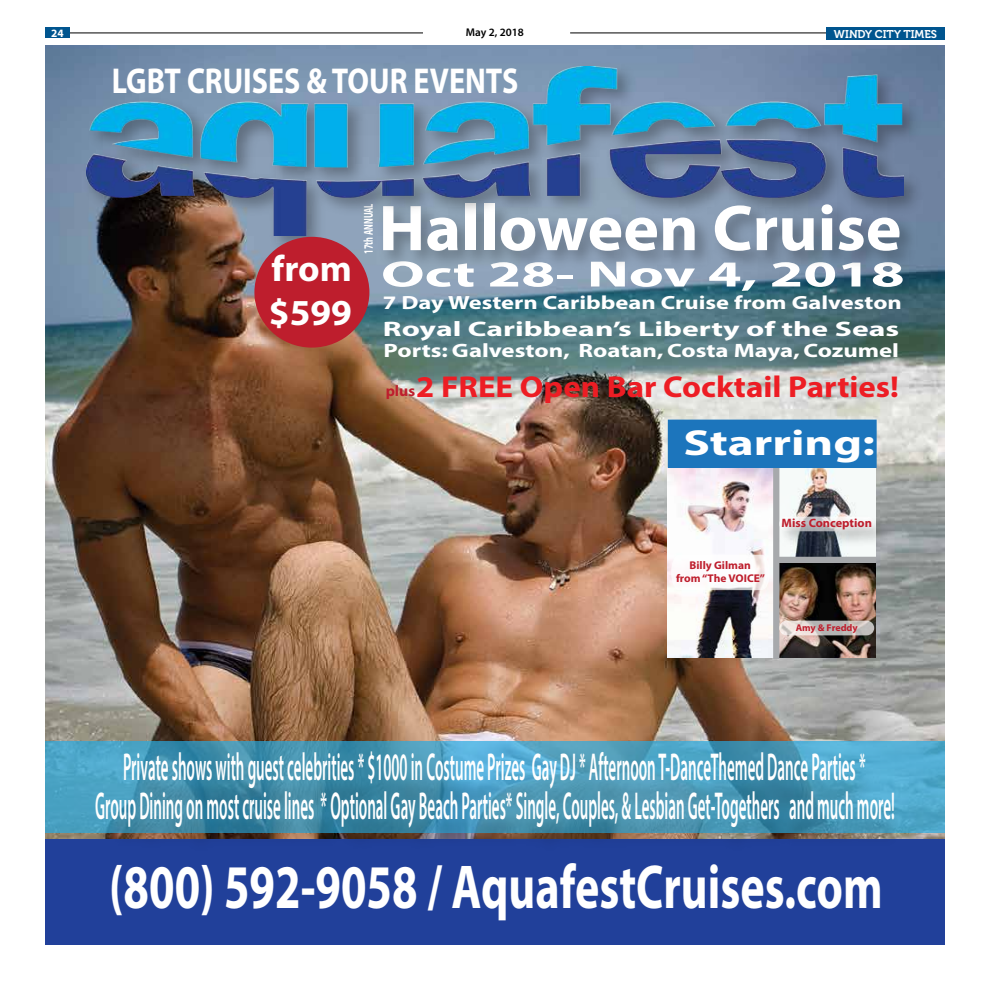
<style>
.page{position:relative;width:990px;height:990px;background:#fff}
.page>*{position:absolute;margin:0;border:0;box-sizing:border-box;transform-origin:0 0}
.t1{font:700 65.25px "Myriad Pro";color:#fff;scale:1.04 1}
.t2{font:700 62.38px "Myriad Pro";color:#fff;scale:.74 1}
.t3{font:600 39px/38.9px "Myriad Pro";color:#fff;text-align:center;scale:.39 1}
.t4{font:700 36.75px "Myriad Pro";color:#fff;scale:1.65 1}
.t5{font:700 36.75px/44.1px "Myriad Pro";color:#fff}
.t6{font:700 36.25px "Myriad Pro";color:#fff;scale:1.36 1}
.t7{font:700 36.12px "Myriad Pro";color:#fff;scale:.83 1}
.t8{font:700 30.25px "Myriad Pro";color:#ed1d24;scale:1.09 1}
.t9{font:700 21px "Myriad Pro";color:#fff;scale:1.5 1}
.t10{font:700 19.38px "Myriad";color:#fff;scale:1.28 1}
.t11{font:700 19.12px "Myriad Pro";color:#fff;scale:1.28 1}
.t12{font:700 12.88px "Myriad";color:#fff;scale:.64 1}
.t13{font:700 12.12px "Myriad Pro";color:#be1e2d}
.t14{font:700 11.25px/13.5px "Myriad Pro";color:#be1e2d;text-align:center}
.t15{font:11.25px "Museo 700";color:#fff}
.t16{font:600 11.25px "Myriad Pro";color:#000}
.t17{font:700 11.25px "Myriad Pro";color:#fff}
.t18{font:700 9.75px "Myriad Pro";letter-spacing:-.005em;color:#be1e2d}
.s1{font-size:15.25px;color:#be1e2d}
</style>
<div class="page">
<hr style="left:570px;top:33px;width:374px;height:1px;background:#000">
<hr style="left:65px;top:33px;width:358px;height:1px;background:#000">
<div style="left:45px;top:27px;width:25px;height:11px;background:#00558f"></div>
<div style="left:826px;top:27px;width:119px;height:13px;background:#00558f"></div>
<img style="left:45px;top:45px;width:900px;height:795px">
<div style="left:45px;top:840px;width:900px;height:105px;background:#21409a"></div>
<img style="left:370px;top:259px;width:555px;height:31px">
<img style="left:78px;top:58px;width:849px;height:201px">
<img style="left:87px;top:66px;width:816px;height:169px">
<img style="left:668px;top:468px;width:105px;height:190px">
<img style="left:779px;top:468px;width:97px;height:89px">
<img style="left:779px;top:563px;width:97px;height:95px">
<div style="left:773px;top:467px;width:6px;height:192px;background:#a7a9ac"></div>
<div style="left:776px;top:557px;width:100px;height:6px;background:#a7a9ac"></div>
<img style="left:773px;top:509px;width:123px;height:45px">
<svg style="left:779px;top:621px;width:95px;height:14px"></svg>
<svg style="left:671px;top:555px;width:99px;height:35px"></svg>
<div style="left:668px;top:420px;width:208px;height:47px;background:#1c75bc"></div>
<div style="left:668px;top:420px;width:209px;height:48px;border:1px solid #1c75bc"></div>
<svg style="left:45px;top:741px;width:900px;height:92px;background:#4ba0c1"></svg>
<img style="left:104px;top:762px;width:805px;height:78px">
<div style="left:254px;top:237px;width:115px;height:111px;background:#be1e2d;border-radius:50%"></div>
<p class="t17" style="left:51px;top:26px;width:14px">24</p>
<p class="t16" style="left:466px;top:25px;width:60px">May 2, 2018</p>
<p class="t15" style="left:834px;top:28px;width:105px">WINDY CITY TIMES</p>
<p class="t7" style="left:112px;top:57px;width:491px">LGBT CRUISES &amp; TOUR EVENTS</p>
<p class="t5" style="left:269px;top:246px;width:85px">from $599</p>
<p class="t12" style="left:362px;top:254px;width:80px;rotate:-90deg">17th ANNUAL</p>
<h1 class="t1" style="left:379px;top:186px;width:504px">Halloween Cruise</h1>
<p class="t4" style="left:381px;top:250px;width:319px">Oct 28- Nov 4, 2018</p>
<p class="t9" style="left:383px;top:315px;width:346px">Royal Caribbean’s Liberty of the Seas</p>
<p class="t10" style="left:384px;top:341px;width:404px">Ports: Galveston, Roatan,Costa Maya,Cozumel</p>
<p class="t11" style="left:383px;top:290px;width:407px">7 Day Western Caribbean Cruise from Galveston</p>
<p class="t8" style="left:386px;top:367px;width:472px"><span class="s1">plus</span> 2 FREE Open Bar Cocktail Parties!</p>
<p class="t6" style="left:684px;top:419px;width:142px">Starring:</p>
<p class="t14" style="left:676px;top:558px;width:91px">Billy Gilman from“The VOICE”</p>
<p class="t13" style="left:782px;top:515px;width:92px">Miss Conception</p>
<p class="t18" style="left:796px;top:621px;width:64px">Amy &amp; Freddy</p>
<p class="t3" style="left:95px;top:746px;width:2052px">Private shows with guest celebrities * $1000 in Costume Prizes Gay DJ * Afternoon T-DanceThemed Dance Parties *<br>Group Dining on most cruise lines * Optional Gay Beach Parties* Single, Couples, &amp; Lesbian Get-Togethers and much more!</p>
<h2 class="t2" style="left:109px;top:846px;width:1047px">(800) 592-9058 / AquafestCruises.com</h2>
</div>
